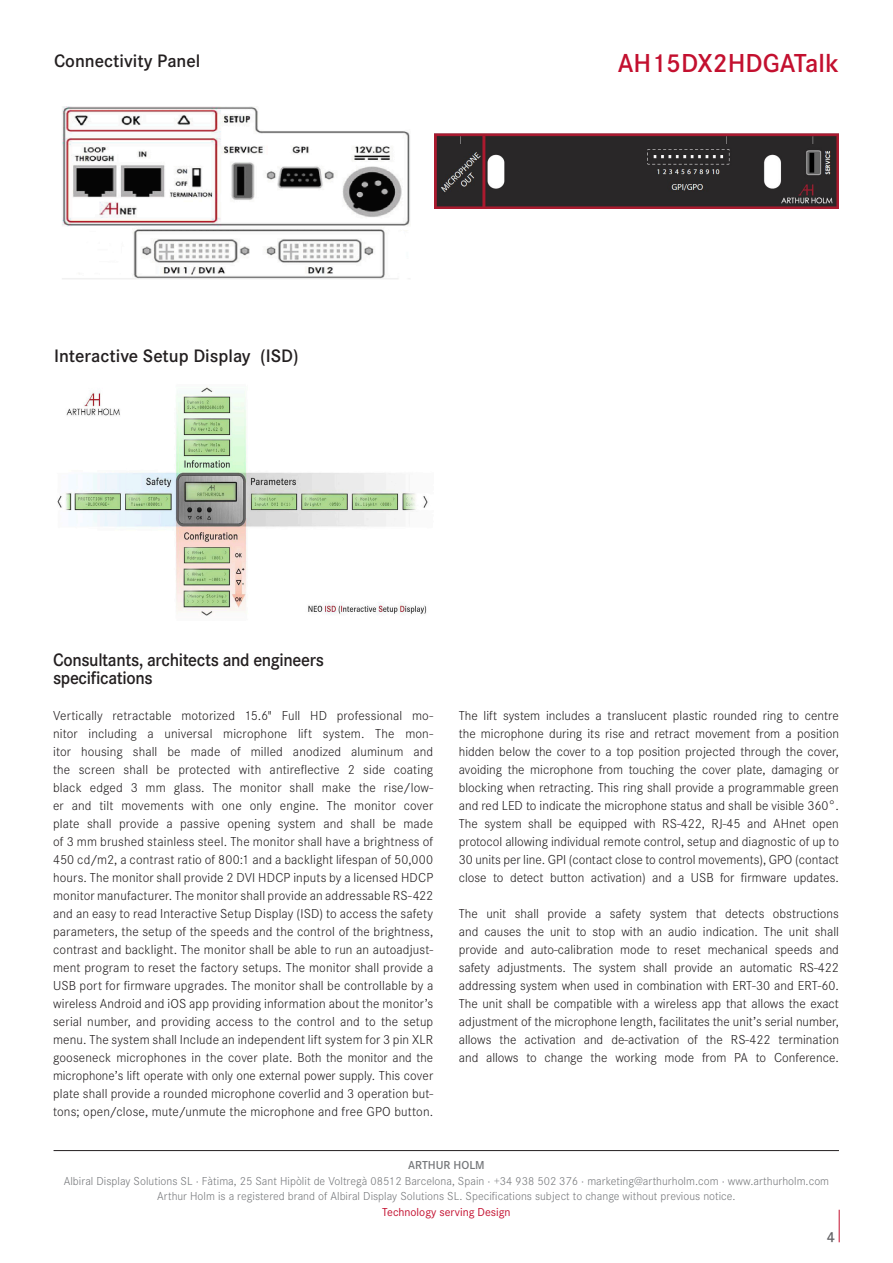
<style>
.page{position:relative;width:893px;height:1263px;background:#fff}
.page>*{position:absolute;margin:0;border:0;box-sizing:border-box;transform-origin:0 0}
.t1{font:600 27px "Corporate S";color:#c3102f}
.t2{font:600 18.75px "Corporate S";letter-spacing:-.015em;color:#231f20;scale:.95 1}
.t3{font:600 18.75px "Corporate S";letter-spacing:-.015em;color:#231f20}
.t4{font:600 15px "Corporate S";color:#636366}
.t5{font:300 13.5px/18px "Corporate S";letter-spacing:.005em;color:#231f20;text-align:justify}
.t6{font:300 12px "Corporate S";letter-spacing:.005em;color:#76787b}
.t7{font:12px "Corporate S";color:#c3102f}
.t8{font:600 12px "Corporate S";color:#76787b}
.s1{font-size:14.25px}
</style>
<div class="page">
<hr style="left:839px;top:1210px;width:1px;height:32px;background:#c3102f">
<hr style="left:54px;top:1150px;width:785px;height:1px;background:#231f20">
<img style="left:62px;top:106px;width:348px;height:173px">
<img style="left:57px;top:387px;width:371px;height:229px">
<img style="left:434px;top:133px;width:405px;height:76px">
<p class="t3" style="left:54px;top:48px;width:148px">Connectivity Panel</p>
<p class="t3" style="left:54px;top:343px;width:246px">Interactive Setup Display (ISD)</p>
<p class="t1" style="left:618px;top:45px;width:223px">AH15DX2HDGATalk</p>
<p class="t2" style="left:53px;top:647px;width:287px">Consultants, architects and engineers</p>
<p class="t2" style="left:53px;top:665px;width:106px">specifications</p>
<p class="t5" style="left:53px;top:706px;width:382px">Vertically retractable motorized 15.6" Full HD professional mo-</p>
<p class="t5" style="left:53px;top:724px;width:382px">nitor including a universal microphone lift system. The mon&shy;itor housing shall be made of milled anodized aluminum and the screen shall be protected with antireflective 2 side coating black edged 3 mm glass. The monitor shall make the rise/low&shy;er and tilt movements with one only engine. The monitor cover plate shall provide a passive opening system and shall be made</p>
<p class="t5" style="left:53px;top:832px;width:382px">of 3 mm brushed stainless steel. The monitor shall have a brightness of 450 cd/m2, a contrast ratio of 800:1 and a backlight lifespan of 50,000 hours. The monitor shall provide 2 DVI HDCP inputs by a licensed HDCP monitor manufacturer. The monitor shall provide an addressable RS-422 and an easy to read Interactive Setup Display (ISD) to access the safety parameters, the setup of the speeds and the control of the brightness, contrast and backlight. The monitor shall be able to run an autoadjust&shy;ment program to reset the factory setups. The monitor shall provide a USB port for firmware upgrades. The monitor shall be controllable by a wireless Android and iOS app providing information about the monitor’s serial number, and providing access to the control and to the setup menu. The system shall Include an independent lift system for 3 pin XLR</p>
<p class="t5" style="left:53px;top:1048px;width:382px">gooseneck microphones in the cover plate. Both the monitor and the microphone’s lift operate with only one external power supply. This cover plate shall provide a rounded microphone coverlid and 3 operation but&shy;tons; open/close, mute/unmute the microphone and free GPO button.</p>
<p class="t5" style="left:459px;top:706px;width:382px">The lift system includes a translucent plastic rounded ring to centre the microphone during its rise and retract movement from a position hidden below the cover to a top position projected through the cover, avoiding the microphone from touching the cover plate, damaging or blocking when retracting. This ring shall provide a programmable green and red LED to indicate the microphone status and shall be visible 360<span class="s1">°</span>.<br>The system shall be equipped with RS-422, RJ-45 and AHnet open</p>
<p class="t5" style="left:459px;top:832px;width:382px">protocol allowing individual remote control, setup and diagnostic of up to 30 units per line. GPI (contact close to control movements), GPO (contact close to detect button activation) and a USB for firmware updates.</p>
<p class="t5" style="left:459px;top:904px;width:382px">The unit shall provide a safety system that detects obstructions and causes the unit to stop with an audio indication. The unit shall provide and auto-calibration mode to reset mechanical speeds and safety adjustments. The system shall provide an automatic RS-422 addressing system when used in combination with ERT-30 and ERT-60.<br>The unit shall be compatible with a wireless app that allows the exact adjustment of the microphone length, facilitates the unit’s serial number, allows the activation and de-activation of the RS-422 termination and allows to change the working mode from PA to Conference.</p>
<p class="t8" style="left:408px;top:1157px;width:78px">ARTHUR HOLM</p>
<p class="t6" style="left:64px;top:1173px;width:767px">Albiral Display Solutions SL · Fàtima, 25 Sant Hipòlit de Voltregà 08512 Barcelona, Spain · +34 938 502 376 · marketing@arthurholm.com · www.arthurholm.com</p>
<p class="t6" style="left:157px;top:1188px;width:580px">Arthur Holm is a registered brand of Albiral Display Solutions SL. Specifications subject to change without previous notice.</p>
<p class="t7" style="left:382px;top:1205px;width:130px">Technology serving Design</p>
<p class="t4" style="left:827px;top:1227px;width:10px">4</p>
</div>
